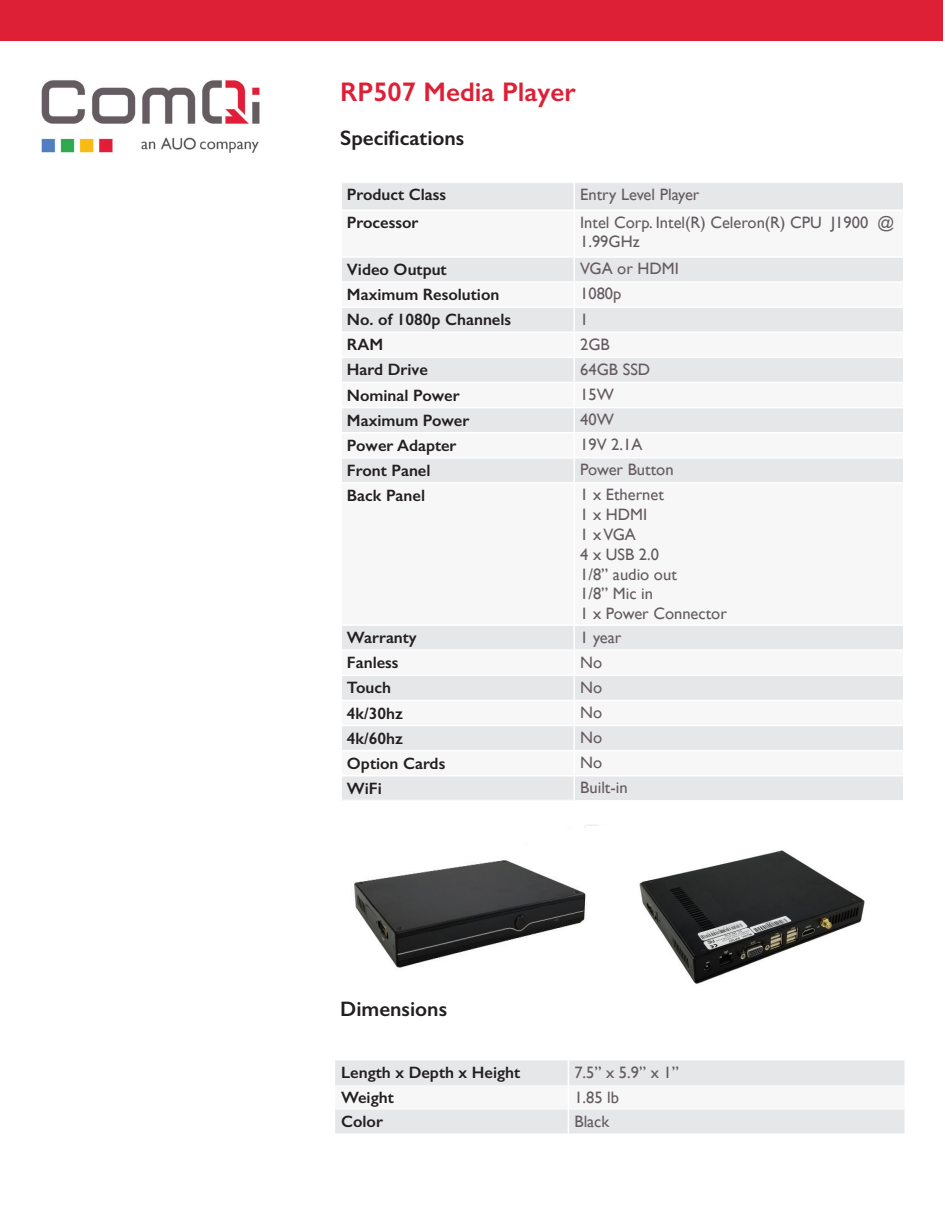
<style>
.page{position:relative;width:945px;height:1215px;background:#fff}
.page>*{position:absolute;margin:0;border:0;box-sizing:border-box;transform-origin:0 0}
.t1{font:600 27px "Gill Sans";color:#de2036}
.t2{font:600 21px "Gill Sans";color:#231f20}
.t3{font:16.5px/19.8px "Gill Sans";color:#645b60}
.t4{font:600 16.5px "Gill Sans";color:#231f20}
</style>
<div class="page">
<img style="left:639px;top:850px;width:226px;height:134px">
<img style="left:354px;top:824px;width:243px;height:144px">
<div style="left:0;top:0;width:944px;height:40px;background:#de2036"></div>
<div style="left:342px;top:183px;width:561px;height:617px;background:#e6e7e9"></div>
<svg style="left:342px;top:211px;width:561px;height:564px"></svg>
<hr style="left:573px;top:183px;width:2px;height:27px;background:#fff">
<hr style="left:342px;top:210px;width:232px;height:1px;background:#fff">
<hr style="left:574px;top:210px;width:329px;height:1px;background:#fff">
<hr style="left:573px;top:211px;width:2px;height:45px;background:#fff">
<hr style="left:342px;top:256px;width:232px;height:2px;background:#fff">
<hr style="left:574px;top:256px;width:329px;height:2px;background:#fff">
<hr style="left:573px;top:258px;width:2px;height:23px;background:#fff">
<hr style="left:342px;top:281px;width:232px;height:2px;background:#fff">
<hr style="left:574px;top:281px;width:329px;height:2px;background:#fff">
<hr style="left:573px;top:283px;width:2px;height:23px;background:#fff">
<hr style="left:342px;top:306px;width:232px;height:2px;background:#fff">
<hr style="left:574px;top:306px;width:329px;height:2px;background:#fff">
<hr style="left:573px;top:308px;width:2px;height:24px;background:#fff">
<hr style="left:342px;top:332px;width:232px;height:1px;background:#fff">
<hr style="left:574px;top:332px;width:329px;height:1px;background:#fff">
<hr style="left:573px;top:333px;width:2px;height:24px;background:#fff">
<hr style="left:342px;top:357px;width:232px;height:1px;background:#fff">
<hr style="left:574px;top:357px;width:329px;height:1px;background:#fff">
<hr style="left:573px;top:358px;width:2px;height:24px;background:#fff">
<hr style="left:342px;top:382px;width:232px;height:1px;background:#fff">
<hr style="left:574px;top:382px;width:329px;height:1px;background:#fff">
<hr style="left:573px;top:383px;width:2px;height:24px;background:#fff">
<hr style="left:342px;top:407px;width:232px;height:1px;background:#fff">
<hr style="left:574px;top:407px;width:329px;height:1px;background:#fff">
<hr style="left:573px;top:408px;width:2px;height:24px;background:#fff">
<hr style="left:342px;top:432px;width:232px;height:1px;background:#fff">
<hr style="left:574px;top:432px;width:329px;height:1px;background:#fff">
<hr style="left:573px;top:433px;width:2px;height:24px;background:#fff">
<hr style="left:342px;top:457px;width:232px;height:2px;background:#fff">
<hr style="left:574px;top:457px;width:329px;height:2px;background:#fff">
<hr style="left:573px;top:459px;width:2px;height:23px;background:#fff">
<hr style="left:342px;top:482px;width:232px;height:2px;background:#fff">
<hr style="left:574px;top:482px;width:329px;height:2px;background:#fff">
<hr style="left:573px;top:484px;width:2px;height:140px;background:#fff">
<hr style="left:342px;top:624px;width:232px;height:2px;background:#fff">
<hr style="left:574px;top:624px;width:329px;height:2px;background:#fff">
<hr style="left:573px;top:626px;width:2px;height:23px;background:#fff">
<hr style="left:342px;top:649px;width:232px;height:2px;background:#fff">
<hr style="left:574px;top:649px;width:329px;height:2px;background:#fff">
<hr style="left:573px;top:651px;width:2px;height:24px;background:#fff">
<hr style="left:342px;top:675px;width:232px;height:1px;background:#fff">
<hr style="left:574px;top:675px;width:329px;height:1px;background:#fff">
<hr style="left:573px;top:676px;width:2px;height:24px;background:#fff">
<hr style="left:342px;top:700px;width:232px;height:1px;background:#fff">
<hr style="left:574px;top:700px;width:329px;height:1px;background:#fff">
<hr style="left:573px;top:701px;width:2px;height:24px;background:#fff">
<hr style="left:342px;top:725px;width:232px;height:1px;background:#fff">
<hr style="left:574px;top:725px;width:329px;height:1px;background:#fff">
<hr style="left:573px;top:726px;width:2px;height:24px;background:#fff">
<hr style="left:342px;top:750px;width:232px;height:1px;background:#fff">
<hr style="left:574px;top:750px;width:329px;height:1px;background:#fff">
<hr style="left:573px;top:751px;width:2px;height:24px;background:#fff">
<hr style="left:342px;top:775px;width:232px;height:1px;background:#fff">
<hr style="left:574px;top:775px;width:329px;height:1px;background:#fff">
<hr style="left:573px;top:776px;width:2px;height:24px;background:#fff">
<svg style="left:335px;top:1060px;width:569px;height:73px"></svg>
<img style="left:41px;top:80px;width:219px;height:73px">
<h1 class="t1" style="left:340px;top:75px;width:237px">RP507 Media Player</h1>
<p class="t2" style="left:340px;top:125px;width:126px">Specifications</p>
<p class="t4" style="left:347px;top:185px;width:101px">Product Class</p>
<p class="t3" style="left:580px;top:184px;width:121px">Entry Level Player</p>
<p class="t4" style="left:347px;top:213px;width:73px">Processor</p>
<p class="t3" style="left:580px;top:212px;width:315px">Intel Corp. Intel(R) Celeron(R) CPU J1900 @<br>1.99GHz</p>
<p class="t4" style="left:347px;top:259px;width:101px">Video Output</p>
<p class="t3" style="left:580px;top:259px;width:100px">VGA or HDMI</p>
<p class="t4" style="left:347px;top:285px;width:154px">Maximum Resolution</p>
<p class="t3" style="left:580px;top:284px;width:43px">1080p</p>
<p class="t4" style="left:347px;top:310px;width:166px">No. of 1080p Channels</p>
<p class="t3" style="left:580px;top:309px;width:10px">1</p>
<p class="t4" style="left:347px;top:335px;width:38px">RAM</p>
<p class="t3" style="left:580px;top:334px;width:31px">2GB</p>
<p class="t4" style="left:347px;top:360px;width:82px">Hard Drive</p>
<p class="t3" style="left:580px;top:359px;width:72px">64GB SSD</p>
<p class="t4" style="left:347px;top:385px;width:114px">Nominal Power</p>
<p class="t3" style="left:580px;top:384px;width:35px">15W</p>
<p class="t4" style="left:347px;top:410px;width:124px">Maximum Power</p>
<p class="t3" style="left:580px;top:409px;width:35px">40W</p>
<p class="t4" style="left:347px;top:435px;width:111px">Power Adapter</p>
<p class="t3" style="left:580px;top:435px;width:64px">19V 2.1A</p>
<p class="t4" style="left:347px;top:460px;width:85px">Front Panel</p>
<p class="t3" style="left:580px;top:460px;width:95px">Power Button</p>
<p class="t4" style="left:347px;top:485px;width:80px">Back Panel</p>
<p class="t3" style="left:580px;top:485px;width:148px">1 x Ethernet<br>1 x HDMI<br>1 x VGA<br>4 x USB 2.0<br>1/8” audio out<br>1/8” Mic in<br>1 x Power Connector</p>
<p class="t4" style="left:347px;top:628px;width:71px">Warranty</p>
<p class="t3" style="left:580px;top:627px;width:43px">1 year</p>
<p class="t4" style="left:347px;top:653px;width:53px">Fanless</p>
<p class="t3" style="left:580px;top:652px;width:23px">No</p>
<p class="t4" style="left:347px;top:678px;width:46px">Touch</p>
<p class="t3" style="left:580px;top:677px;width:23px">No</p>
<p class="t4" style="left:347px;top:703px;width:58px">4k/30hz</p>
<p class="t3" style="left:580px;top:702px;width:23px">No</p>
<p class="t4" style="left:347px;top:728px;width:58px">4k/60hz</p>
<p class="t3" style="left:580px;top:727px;width:23px">No</p>
<p class="t4" style="left:347px;top:753px;width:100px">Option Cards</p>
<p class="t3" style="left:580px;top:753px;width:23px">No</p>
<p class="t4" style="left:347px;top:778px;width:36px">WiFi</p>
<p class="t3" style="left:580px;top:778px;width:49px">Built-in</p>
<p class="t2" style="left:340px;top:997px;width:108px">Dimensions</p>
<p class="t4" style="left:341px;top:1063px;width:181px">Length x Depth x Height</p>
<p class="t3" style="left:574px;top:1062px;width:106px">7.5” x 5.9” x 1”</p>
<p class="t4" style="left:341px;top:1088px;width:54px">Weight</p>
<p class="t3" style="left:574px;top:1087px;width:46px">1.85 lb</p>
<p class="t4" style="left:341px;top:1112px;width:43px">Color</p>
<p class="t3" style="left:574px;top:1111px;width:37px">Black</p>
</div>
